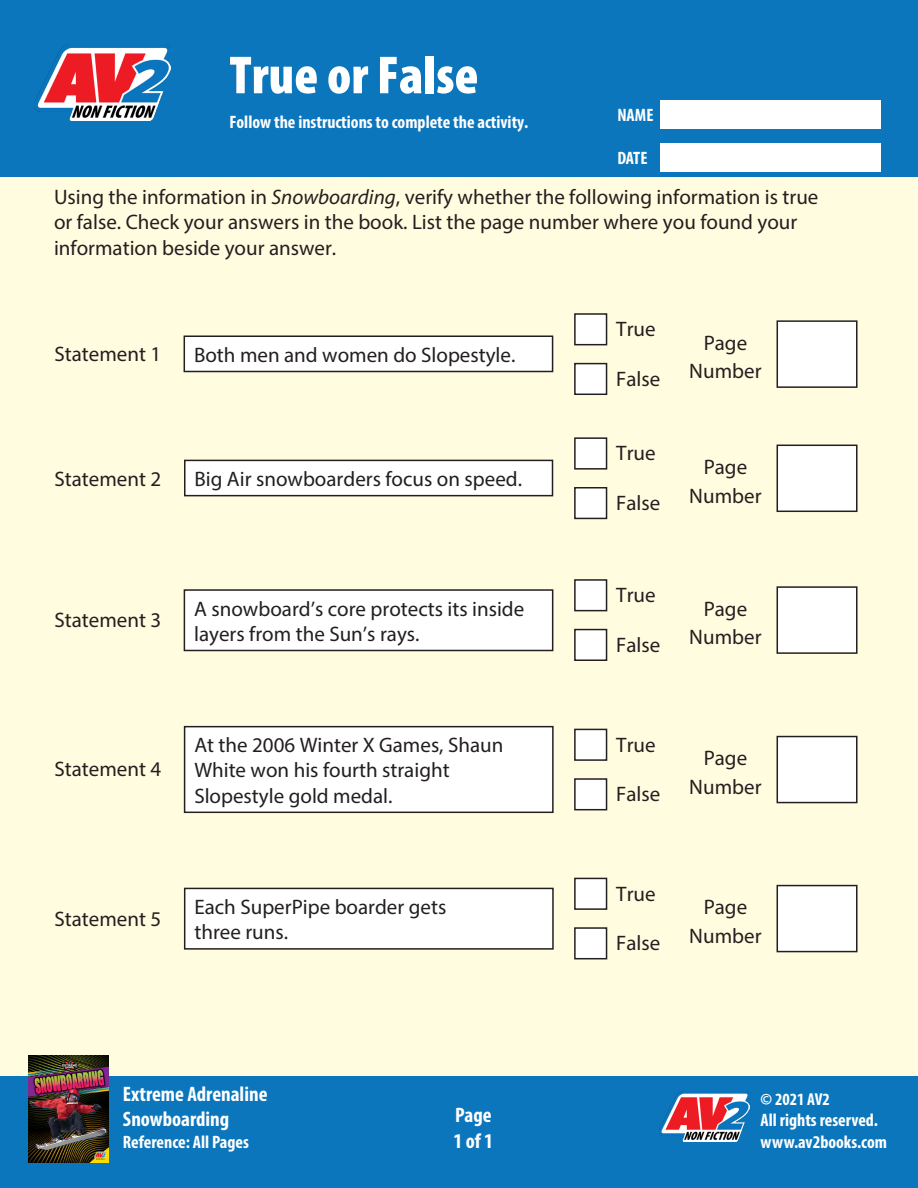
<style>
.page{position:relative;width:918px;height:1188px;background:#fff}
.page>*{position:absolute;margin:0;border:0;box-sizing:border-box;transform-origin:0 0}
.head{font:900 condensed 54px "Myriad Pro";color:#fff}
.Questions{font:21px/25.2px "Myriad Pro";color:#231f20}
.ActivityText{font:21px/25.2px "Myriad Pro";color:#231f20}
.Question_no_drop{font:21px "Myriad Pro";color:#231f20}
.t1{font:700 condensed 21px/25.2px "Myriad Pro";color:#fff}
.description{font:700 condensed 18px/21.6px "Myriad Pro";color:#fff}
.t2{font:700 condensed 17.25px "Myriad Pro";color:#fff}
.s1{font-style:italic}
</style>
<div class="page">
<div style="left:0;top:156px;width:918px;height:935px;background:#fffce0"></div>
<div style="left:0;top:0;width:918px;height:177px;background:#0c76bd"></div>
<div style="left:660px;top:100px;width:220px;height:29px;background:#fff"></div>
<div style="left:660px;top:143px;width:220px;height:29px;background:#fff"></div>
<div style="left:0;top:1076px;width:918px;height:112px;background:#0c76bd"></div>
<img style="left:29px;top:1056px;width:80px;height:106px">
<img style="left:34px;top:44px;width:136px;height:76px">
<img style="left:659px;top:1091px;width:90px;height:51px">
<div style="left:575px;top:314px;width:32px;height:31px;background:#fff"></div>
<div style="left:574px;top:313px;width:33px;height:32px;border:2px solid #231f20"></div>
<div style="left:575px;top:364px;width:32px;height:30px;background:#fff"></div>
<div style="left:574px;top:363px;width:33px;height:32px;border:2px solid #231f20"></div>
<div style="left:777px;top:321px;width:80px;height:66px;background:#fff"></div>
<div style="left:777px;top:320px;width:81px;height:68px;border:2px solid #231f20"></div>
<div style="left:184px;top:336px;width:369px;height:35px;background:#fff"></div>
<div style="left:184px;top:335px;width:369px;height:37px;border:2px solid #231f20"></div>
<div style="left:575px;top:438px;width:32px;height:31px;background:#fff"></div>
<div style="left:574px;top:437px;width:33px;height:33px;border:2px solid #231f20"></div>
<div style="left:575px;top:488px;width:32px;height:30px;background:#fff"></div>
<div style="left:574px;top:487px;width:33px;height:32px;border:2px solid #231f20"></div>
<div style="left:777px;top:445px;width:80px;height:66px;background:#fff"></div>
<div style="left:777px;top:445px;width:81px;height:67px;border:2px solid #231f20"></div>
<div style="left:185px;top:460px;width:368px;height:36px;background:#fff"></div>
<div style="left:184px;top:460px;width:369px;height:36px;border:2px solid #231f20"></div>
<div style="left:575px;top:580px;width:32px;height:31px;background:#fff"></div>
<div style="left:574px;top:579px;width:33px;height:32px;border:2px solid #231f20"></div>
<div style="left:575px;top:630px;width:32px;height:30px;background:#fff"></div>
<div style="left:574px;top:629px;width:33px;height:32px;border:2px solid #231f20"></div>
<div style="left:777px;top:587px;width:80px;height:66px;background:#fff"></div>
<div style="left:777px;top:586px;width:81px;height:68px;border:2px solid #231f20"></div>
<div style="left:184px;top:590px;width:369px;height:60px;background:#fff"></div>
<div style="left:184px;top:589px;width:369px;height:62px;border:2px solid #231f20"></div>
<div style="left:575px;top:729px;width:32px;height:31px;background:#fff"></div>
<div style="left:574px;top:729px;width:33px;height:32px;border:2px solid #231f20"></div>
<div style="left:575px;top:779px;width:32px;height:31px;background:#fff"></div>
<div style="left:574px;top:778px;width:33px;height:32px;border:2px solid #231f20"></div>
<div style="left:777px;top:737px;width:80px;height:66px;background:#fff"></div>
<div style="left:777px;top:736px;width:81px;height:67px;border:2px solid #231f20"></div>
<div style="left:185px;top:727px;width:368px;height:85px;background:#fff"></div>
<div style="left:184px;top:726px;width:370px;height:87px;border:2px solid #231f20"></div>
<div style="left:575px;top:878px;width:32px;height:31px;background:#fff"></div>
<div style="left:574px;top:878px;width:33px;height:32px;border:2px solid #231f20"></div>
<div style="left:575px;top:928px;width:32px;height:31px;background:#fff"></div>
<div style="left:574px;top:927px;width:33px;height:32px;border:2px solid #231f20"></div>
<div style="left:777px;top:886px;width:80px;height:66px;background:#fff"></div>
<div style="left:777px;top:885px;width:81px;height:67px;border:2px solid #231f20"></div>
<div style="left:185px;top:888px;width:368px;height:61px;background:#fff"></div>
<div style="left:184px;top:888px;width:370px;height:62px;border:2px solid #231f20"></div>
<p class="head" style="left:230px;top:41px;width:250px">True or False</p>
<p class="description" style="left:230px;top:111px;width:300px">Follow the instructions to complete the activity.</p>
<p class="description" style="left:617px;top:104px;width:38px">NAME</p>
<p class="description" style="left:617px;top:147px;width:32px">DATE</p>
<p class="ActivityText" style="left:54px;top:184px;width:766px">Using the information in <span class="s1">Snowboarding</span>, verify whether the following information is true or false. Check your answers in the book. List the page number where you found your information beside your answer.</p>
<p class="Question_no_drop" style="left:55px;top:341px;width:108px">Statement 1</p>
<p class="Questions" style="left:194px;top:342px;width:323px">Both men and women do Slopestyle.</p>
<p class="Question_no_drop" style="left:55px;top:466px;width:108px">Statement 2</p>
<p class="Questions" style="left:195px;top:466px;width:329px">Big Air snowboarders focus on speed.</p>
<p class="Question_no_drop" style="left:55px;top:607px;width:108px">Statement 3</p>
<p class="Questions" style="left:194px;top:596px;width:332px">A snowboard’s core protects its inside layers from the Sun’s rays.</p>
<p class="Question_no_drop" style="left:55px;top:756px;width:108px">Statement 4</p>
<p class="Questions" style="left:194px;top:732px;width:311px">At the 2006 Winter X Games, Shaun<br>White won his fourth straight<br>Slopestyle gold medal.</p>
<p class="Question_no_drop" style="left:55px;top:906px;width:108px">Statement 5</p>
<p class="Questions" style="left:194px;top:894px;width:253px">Each SuperPipe boarder gets three runs.</p>
<p class="Question_no_drop" style="left:616px;top:316px;width:41px">True</p>
<p class="Question_no_drop" style="left:616px;top:366px;width:46px">False</p>
<p class="Question_no_drop" style="left:616px;top:440px;width:41px">True</p>
<p class="Question_no_drop" style="left:616px;top:490px;width:46px">False</p>
<p class="Question_no_drop" style="left:616px;top:582px;width:41px">True</p>
<p class="Question_no_drop" style="left:616px;top:632px;width:46px">False</p>
<p class="Question_no_drop" style="left:704px;top:330px;width:45px">Page</p>
<p class="Question_no_drop" style="left:689px;top:358px;width:74px">Number</p>
<p class="Question_no_drop" style="left:704px;top:454px;width:45px">Page</p>
<p class="Question_no_drop" style="left:689px;top:483px;width:74px">Number</p>
<p class="Question_no_drop" style="left:704px;top:596px;width:45px">Page</p>
<p class="Question_no_drop" style="left:689px;top:624px;width:74px">Number</p>
<p class="Question_no_drop" style="left:616px;top:732px;width:41px">True</p>
<p class="Question_no_drop" style="left:616px;top:781px;width:46px">False</p>
<p class="Question_no_drop" style="left:704px;top:745px;width:45px">Page</p>
<p class="Question_no_drop" style="left:689px;top:774px;width:74px">Number</p>
<p class="Question_no_drop" style="left:616px;top:881px;width:41px">True</p>
<p class="Question_no_drop" style="left:616px;top:930px;width:46px">False</p>
<p class="Question_no_drop" style="left:704px;top:894px;width:45px">Page</p>
<p class="Question_no_drop" style="left:689px;top:923px;width:74px">Number</p>
<p class="t1" style="left:123px;top:1081px;width:146px">Extreme Adrenaline<br>Snowboarding</p>
<p class="t2" style="left:761px;top:1088px;width:71px">© 2021 AV2</p>
<p class="t1" style="left:455px;top:1102px;width:38px">Page</p>
<p class="description" style="left:761px;top:1109px;width:128px">All rights reserved. www.av2books.com</p>
<p class="description" style="left:123px;top:1130px;width:128px">Reference: All Pages</p>
<p class="t1" style="left:454px;top:1127px;width:41px">1 of 1</p>
</div>
